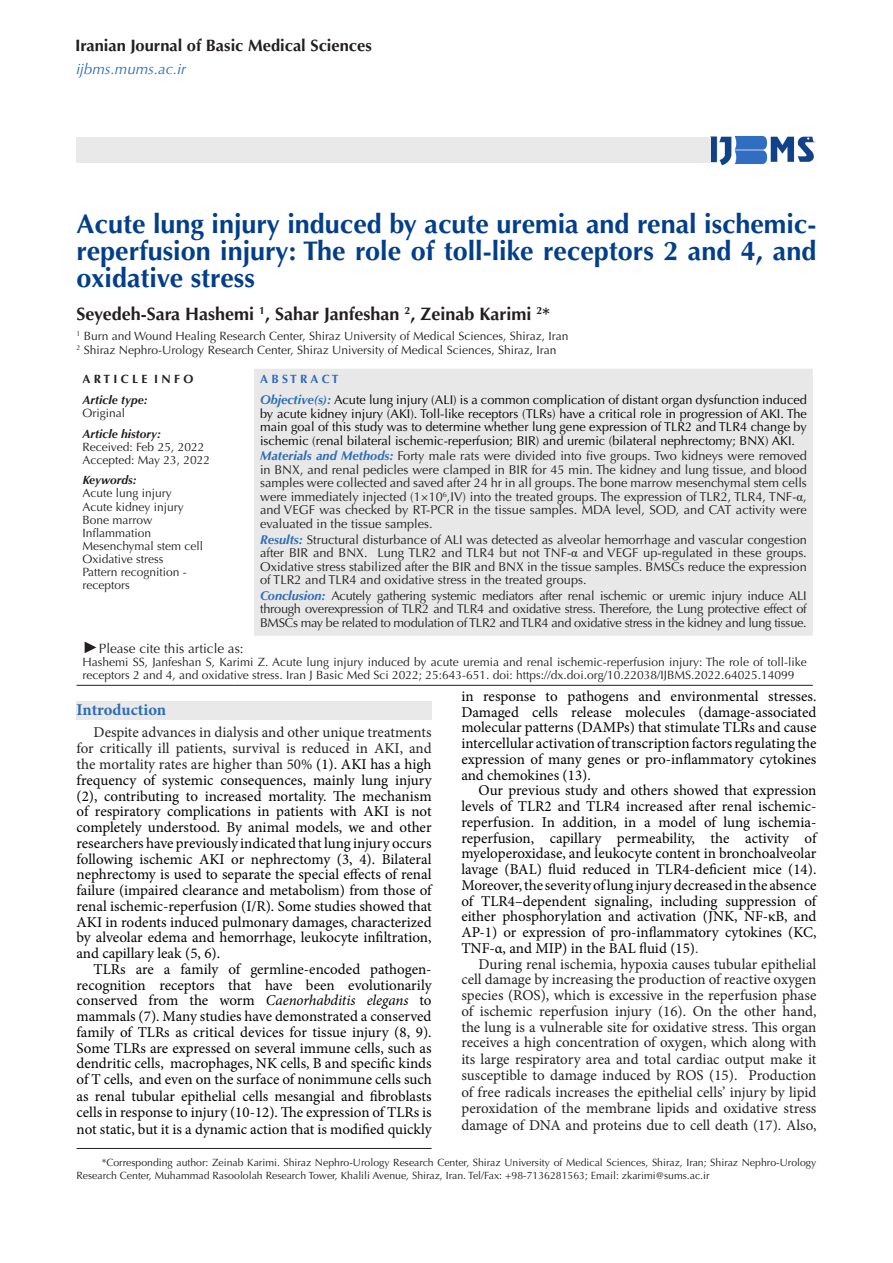
<style>
.page{position:relative;width:893px;height:1263px;background:#fff}
.page>*{position:absolute;margin:0;border:0;box-sizing:border-box;transform-origin:0 0}
.t1{font:700 27px/27px "Optima LT Std";color:#023e8a;text-align:justify}
.t2{font:700 18px "Optima LT Std";color:#231f20}
.t3{font:700 16.5px "Optima LT Std";color:#231f20}
.t4{font:700 16.5px "Minion Pro";letter-spacing:-.005em;color:#2d6cb5}
.t5{font:15px/15.8px "Minion Pro";color:#000;text-align:justify}
.t6{font:15px/16px "Minion Pro";letter-spacing:-.005em;color:#231f20;text-align:justify}
.t7{font:italic 15px "Optima LT Std";color:#296db6}
.t8{font:13.5px "Optima LT Std";color:#231f20}
.t9{font:12.75px/13.5px "Optima LT Std";color:#231f20;text-align:justify}
.t10{font:12.75px/13.5px "Optima LT Std";color:#000;text-align:justify}
.Body_Text{font:12px/13px "Optima LT Std";color:#231f20}
.t11{font:italic 700 12px "Optima LT Std";color:#231f20}
.t12{font:700 12px "Optima LT Std";color:#231f20}
.t13{font:700 12px "Optima LT Std";color:#2d6cb5}
.t14{font:10.5px/12.6px "Optima LT Std";color:#231f20}
.s1{font-weight:700;font-style:italic;color:#2d6cb5}
.s2{font-family:"Times New Roman"}
.s3{font-family:"Times New Roman";font-style:italic;font-size:16.5px}
.s4{color:#242021}
.s5{font-style:italic}
.s6{color:#2e3092}
</style>
<div class="page">
<hr style="left:77px;top:1148px;width:355px;height:1px;background:#231f20">
<div style="left:254px;top:369px;width:559px;height:267px;background:#e8e8e8"></div>
<hr style="left:77px;top:685px;width:158px;height:1px;background:#231f20">
<svg style="left:235px;top:685px;width:19px;height:1px"></svg>
<hr style="left:254px;top:685px;width:559px;height:1px;background:#231f20">
<div style="left:77px;top:701px;width:355px;height:19px;background:#e9e9e9"></div>
<img style="left:710px;top:136px;width:106px;height:30px">
<div style="left:77px;top:137px;width:634px;height:26px;background:#e9e9e9"></div>
<p class="t3" style="left:75px;top:36px;width:298px">Iranian Journal of Basic Medical Sciences</p>
<p class="t7" style="left:77px;top:61px;width:111px">ijbms.mums.ac.ir</p>
<p class="t1" style="left:77px;top:211px;width:741px">Acute lung injury induced by acute uremia and renal ischemic&shy;reperfusion injury: The role of toll-like receptors 2 and 4, and oxidative stress</p>
<p class="t2" style="left:77px;top:303px;width:475px">Seyedeh-Sara Hashemi <sup>1</sup>, Sahar Janfeshan <sup>2</sup>, Zeinab Karimi <sup>2</sup>*</p>
<p class="Body_Text" style="left:77px;top:330px;width:493px"><sup>1</sup> Burn and Wound Healing Research Center, Shiraz University of Medical Sciences, Shiraz, Iran</p>
<p class="Body_Text" style="left:77px;top:343px;width:481px"><sup>2</sup> Shiraz Nephro-Urology Research Center, Shiraz University of Medical Sciences, Shiraz, Iran</p>
<p class="t12" style="left:83px;top:371px;width:112px">A R T I C L E I N F O</p>
<p class="t13" style="left:260px;top:371px;width:80px">A B S T R A C T</p>
<p class="t11" style="left:83px;top:392px;width:67px">Article type:</p>
<p class="Body_Text" style="left:83px;top:406px;width:44px">Original</p>
<p class="t10" style="left:260px;top:393px;width:548px"><span class="s1">Objective(s):</span> Acute lung injury (ALI) is a common complication of distant organ dysfunction induced by acute kidney injury (AKI). Toll-like receptors (TLRs) have a critical role in progression of AKI. The main goal of this study was to determine whether lung gene expression of TLR2 and TLR4 change by ischemic (renal bilateral ischemic-reperfusion; BIR) and uremic (bilateral nephrectomy; BNX) AKI.</p>
<p class="t9" style="left:260px;top:449px;width:548px"><span class="s1">Materials and Methods:</span> Forty male rats were divided into five groups. Two kidneys were removed in BNX, and renal pedicles were clamped in BIR for 45 min. The kidney and lung tissue, and blood samples were collected and saved after 24 hr in all groups. The bone marrow mesenchymal stem cells were immediately injected (1×10<sup>6</sup>,IV) into the treated groups. The expression of TLR2, TLR4, TNF-<span class="s2">α</span>, and VEGF was checked by RT-PCR in the tissue samples. MDA level, SOD, and CAT activity were evaluated in the tissue samples.</p>
<p class="t9" style="left:260px;top:533px;width:548px"><span class="s1">Results:</span> Structural disturbance of ALI was detected as alveolar hemorrhage and vascular congestion after BIR and BNX. Lung TLR2 and TLR4 but not TNF-<span class="s2">α</span> and VEGF up-regulated in these groups.<br>Oxidative stress stabilized after the BIR and BNX in the tissue samples. BMSCs reduce the expression of TLR2 and TLR4 and oxidative stress in the treated groups.</p>
<p class="t9" style="left:260px;top:589px;width:548px"><span class="s1">Conclusion:</span> Acutely gathering systemic mediators after renal ischemic or uremic injury induce ALI through overexpression of TLR2 and TLR4 and oxidative stress. Therefore, the Lung protective effect of BMSCs may be related to modulation of TLR2 and TLR4 and oxidative stress in the kidney and lung tissue.</p>
<p class="t11" style="left:83px;top:426px;width:80px">Article history:</p>
<p class="Body_Text" style="left:83px;top:440px;width:123px">Received: Feb 25, 2022</p>
<p class="Body_Text" style="left:83px;top:453px;width:129px">Accepted: May 23, 2022</p>
<p class="t11" style="left:83px;top:473px;width:56px">Keywords:</p>
<p class="Body_Text" style="left:83px;top:487px;width:91px">Acute lung injury</p>
<p class="Body_Text" style="left:83px;top:500px;width:103px">Acute kidney injury</p>
<p class="Body_Text" style="left:83px;top:513px;width:71px">Bone marrow</p>
<p class="Body_Text" style="left:83px;top:526px;width:70px">Inflammation</p>
<p class="Body_Text" style="left:83px;top:539px;width:122px">Mesenchymal stem cell</p>
<p class="Body_Text" style="left:83px;top:552px;width:82px">Oxidative stress</p>
<p class="Body_Text" style="left:83px;top:565px;width:106px">Pattern recognition - receptors</p>
<p class="t8" style="left:83px;top:641px;width:163px"><span class="s3">►</span>Please cite this article as:</p>
<p class="Body_Text" style="left:83px;top:656px;width:726px">Hashemi SS, Janfeshan S, Karimi Z. Acute lung injury induced by acute uremia and renal ischemic-reperfusion injury: The role of toll-like receptors 2 and 4, and oxidative stress. Iran J Basic Med Sci 2022; 25:643-651. doi: https://dx.doi.org/10.22038/IJBMS.2022.64025.14099</p>
<p class="t4" style="left:77px;top:698px;width:91px">Introduction</p>
<p class="t5" style="left:77px;top:724px;width:357px;text-indent:17px"><span class="s4">Despite advances in dialysis and other unique treatments for critically ill patients, survival is reduced in AKI, and the mortality rates are higher than 50%</span> (1). AKI has a high frequency of systemic consequences, mainly lung injury (2), contributing to increased mortality. The mechanism of respiratory complications in patients with AKI is not completely understood. By animal models, we and other researchers have previously indicated that lung injury occurs following ischemic AKI or nephrectomy (3, 4). Bilateral nephrectomy is used to separate the special effects of renal failure (impaired clearance and metabolism) from those of renal ischemic-reperfusion (I/R). Some studies showed that AKI in rodents induced pulmonary damages, characterized by alveolar edema and hemorrhage, leukocyte infiltration, and capillary leak (5, 6).</p>
<p class="t5" style="left:77px;top:961px;width:357px;text-indent:17px">TLRs are a family of germline-encoded pathogen&shy;recognition receptors that have been evolutionarily conserved from the worm <span class="s5">Caenorhabditis elegans</span> to mammals (7). Many studies have demonstrated a conserved family of TLRs as critical devices for tissue injury (8, 9).<br>Some TLRs are expressed on several immune cells, such as dendritic cells, macrophages, NK cells, B and specific kinds of T cells, and even on the surface of nonimmune cells such as renal tubular epithelial cells mesangial and fibroblasts cells in response to injury (10-12). The expression of TLRs is not static, but it is a dynamic action that is modified quickly</p>
<p class="t5" style="left:461px;top:688px;width:357px">in response to pathogens and environmental stresses.<br>Damaged cells release molecules (damage-associated molecular patterns (DAMPs) that stimulate TLRs and cause intercellular activation of transcription factors regulating the expression of many genes or pro-inflammatory cytokines and chemokines (13).</p>
<p class="t5" style="left:461px;top:783px;width:357px;text-indent:17px">Our previous study and others showed that expression levels of TLR2 and TLR4 increased after renal ischemic&shy;reperfusion. In addition, in a model of lung ischemia&shy;reperfusion, capillary permeability, the activity of myeloperoxidase, and leukocyte content in bronchoalveolar lavage (BAL) fluid reduced in TLR4-deficient mice (14).<br>Moreover, the severity of lung injury decreased in the absence of TLR4–dependent signaling, including suppression of either phosphorylation and activation (JNK, NF-κB, and AP-1) or expression of pro-inflammatory cytokines (KC, TNF-α, and MIP) in the BAL fluid (15)<span class="s6">.</span></p>
<p class="t6" style="left:461px;top:956px;width:357px;text-indent:17px">During renal ischemia, hypoxia causes tubular epithelial cell damage by increasing the production of reactive oxygen species (ROS), which is excessive in the reperfusion phase of ischemic reperfusion injury (16). On the other hand, the lung is a vulnerable site for oxidative stress. This organ receives a high concentration of oxygen, which along with its large respiratory area and total cardiac output make it susceptible to damage induced by ROS (15). Production of free radicals increases the epithelial cells’ injury by lipid peroxidation of the membrane lipids and oxidative stress damage of DNA and proteins due to cell death (17). Also,</p>
<p class="t14" style="left:77px;top:1156px;width:741px;text-indent:25px">*Corresponding author: Zeinab Karimi. Shiraz Nephro-Urology Research Center, Shiraz University of Medical Sciences, Shiraz, Iran; Shiraz Nephro-Urology<br>Research Center, Muhammad Rasoololah Research Tower, Khalili Avenue, Shiraz, Iran. Tel/Fax: +98-7136281563; Email: zkarimi@sums.ac.ir</p>
</div>
